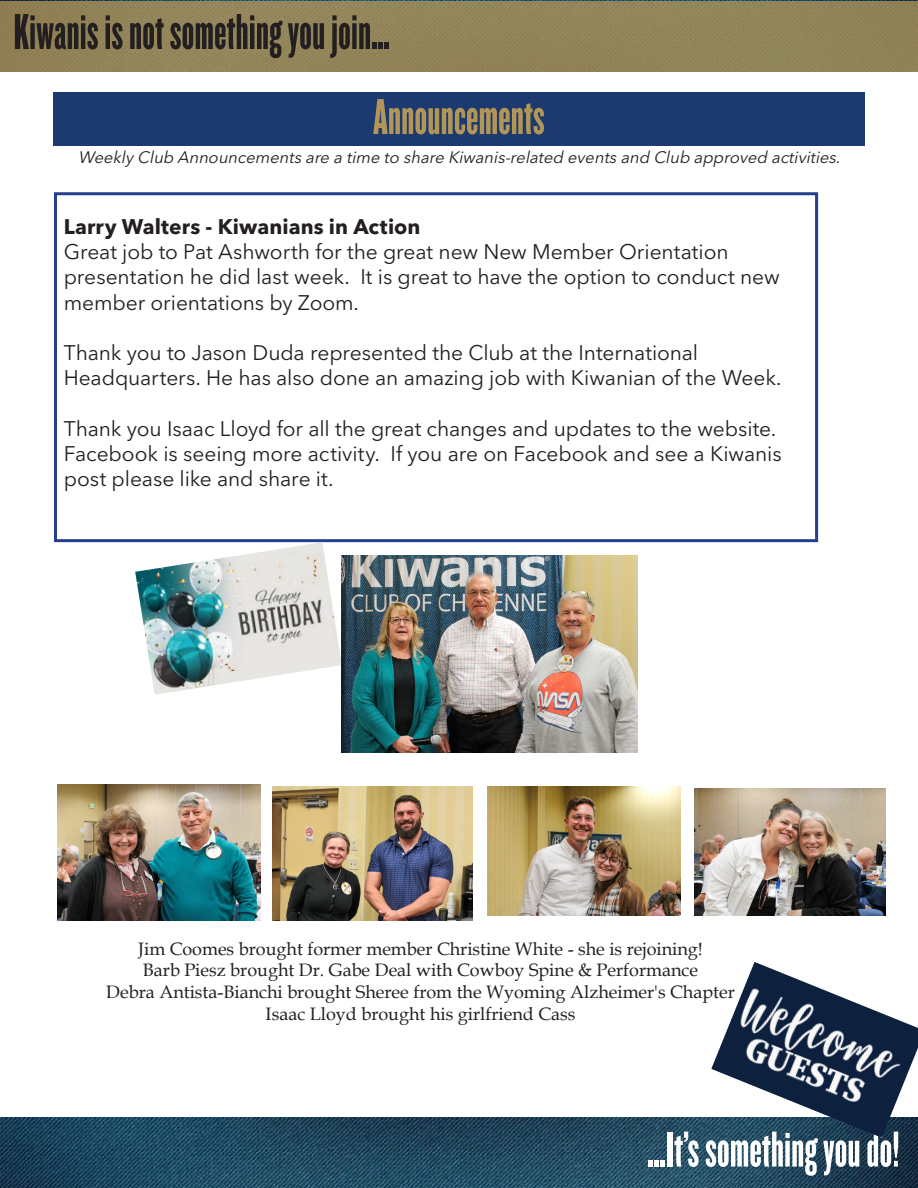
<style>
.page{position:relative;width:918px;height:1188px;background:#fff}
.page>*{position:absolute;margin:0;border:0;box-sizing:border-box;transform-origin:0 0}
.t1{font:52.5px "Knockout HTF67 Full Bantamwt";color:#231f20}
.t2{font:52.5px "Knockout HTF67 Full Bantamwt";color:#fff}
.t3{font:52.5px "Knockout HTF67 Full Bantamwt";color:#b29657}
.t4{font:21px/25.2px "Avenir Next LT Pro";letter-spacing:-.005em;color:#231f20}
.t5{font:18px "Book Antiqua";color:#231f20}
.t6{font:italic 16.5px "Avenir Next LT Pro";color:#231f20}
.s1{font-weight:700}
</style>
<div class="page">
<img style="left:0;top:1118px;width:918px;height:70px">
<div style="left:0;top:1px;width:918px;height:70px;background:#918458"></div>
<div style="left:53px;top:92px;width:812px;height:54px;background:#1d3a70"></div>
<div style="left:54px;top:192px;width:764px;height:350px;border:3px solid #253f8e"></div>
<img style="left:711px;top:962px;width:207px;height:176px">
<img style="left:135px;top:542px;width:207px;height:153px">
<img style="left:57px;top:784px;width:204px;height:136px">
<img style="left:272px;top:787px;width:201px;height:133px">
<img style="left:487px;top:787px;width:193px;height:128px">
<img style="left:695px;top:789px;width:190px;height:126px">
<img style="left:342px;top:556px;width:296px;height:197px">
<p class="t1" style="left:14px;top:5px;width:378px">Kiwanis is not something you join...</p>
<p class="t3" style="left:373px;top:90px;width:173px">Announcements</p>
<p class="t6" style="left:78px;top:148px;width:767px">Weekly Club Announcements are a time to share Kiwanis-related events and Club approved activities.</p>
<p class="t4" style="left:64px;top:214px;width:718px"><span class="s1">Larry Walters - Kiwanians in Action<br></span>Great job to Pat Ashworth for the great new New Member Orientation presentation he did last week. It is great to have the option to conduct new member orientations by Zoom.</p>
<p class="t4" style="left:64px;top:340px;width:720px">Thank you to Jason Duda represented the Club at the International<br>Headquarters. He has also done an amazing job with Kiwanian of the Week.</p>
<p class="t4" style="left:64px;top:416px;width:719px">Thank you Isaac Lloyd for all the great changes and updates to the website.<br>Facebook is seeing more activity. If you are on Facebook and see a Kiwanis post please like and share it.</p>
<p class="t5" style="left:138px;top:936px;width:566px">Jim Coomes brought former member Christine White - she is rejoining!</p>
<p class="t5" style="left:143px;top:958px;width:557px">Barb Piesz brought Dr. Gabe Deal with Cowboy Spine &amp; Performance</p>
<p class="t5" style="left:106px;top:979px;width:630px">Debra Antista-Bianchi brought Sheree from the Wyoming Alzheimer's Chapter</p>
<p class="t5" style="left:266px;top:1001px;width:311px">Isaac Lloyd brought his girlfriend Cass</p>
<p class="t2" style="left:647px;top:1123px;width:254px">...It’s something you do!</p>
</div>
